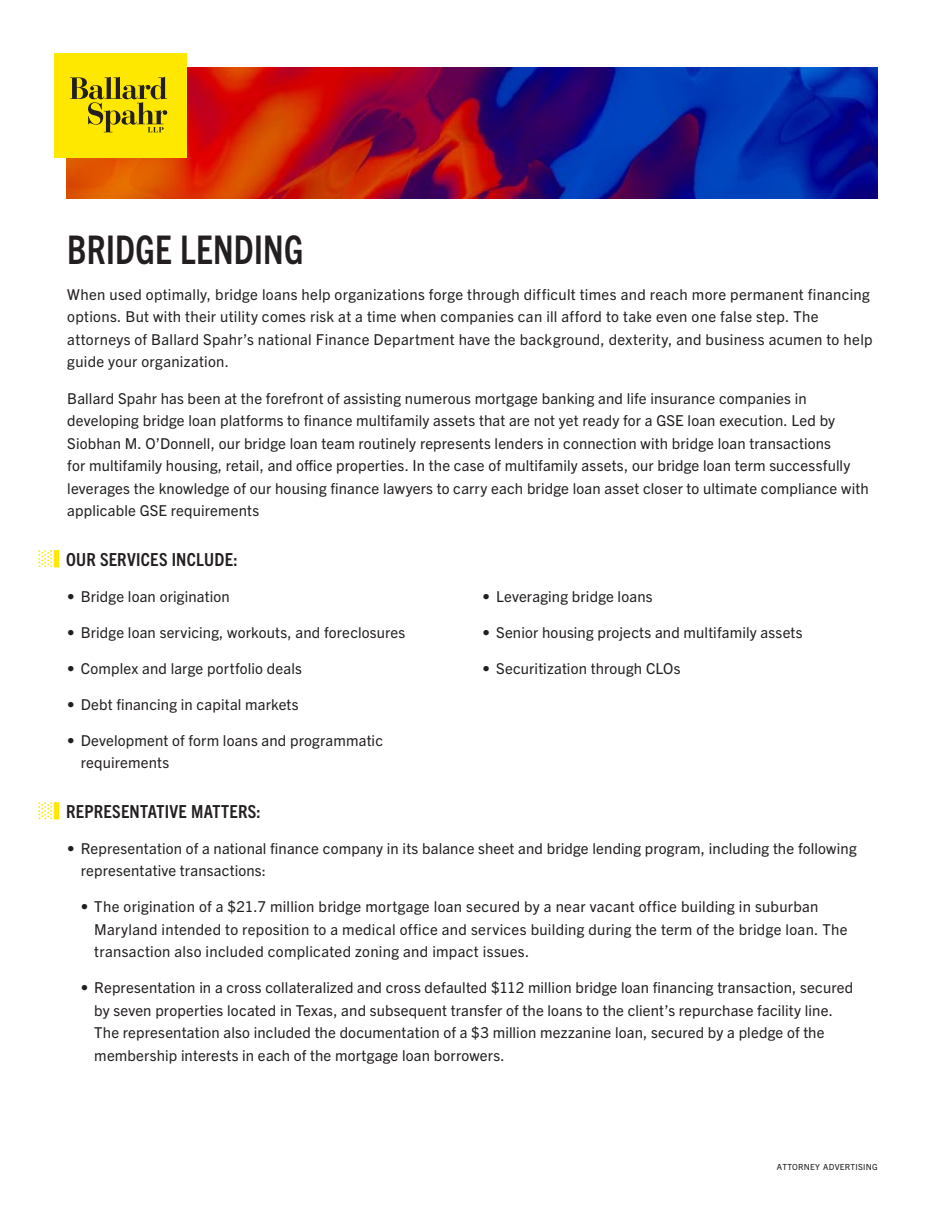
<style>
.page{position:relative;width:945px;height:1215px;background:#fff}
.page>*{position:absolute;margin:0;border:0;box-sizing:border-box;transform-origin:0 0}
.t1{font:54px "Ballard Dot Graphic";color:#ffe800}
.t2{font:700 condensed 39.6px "Trade Gothic Next LT Pro";letter-spacing:.01em;color:#231f20;scale:.91 1}
.t3{font:700 condensed 18px "Trade Gothic Next LT Pro";letter-spacing:.015em;color:#231f20}
.BODY_COPY{font:15px/22.5px "Trade Gothic Next LT Pro";letter-spacing:.015em;color:#231f20}
.t4{font:8.4px "Trade Gothic Next LT Pro";letter-spacing:.03em;color:#231f20}
</style>
<div class="page">
<img style="left:66px;top:67px;width:811px;height:131px">
<div style="left:54px;top:53px;width:133px;height:104px;background:#ffe800"></div>
<svg style="left:70px;top:76px;width:97px;height:56px"></svg>
<p class="t2" style="left:67px;top:222px;width:261px">BRIDGE LENDING</p>
<p class="BODY_COPY" style="left:67px;top:282px;width:806px">When used optimally, bridge loans help organizations forge through difficult times and reach more permanent financing options. But with their utility comes risk at a time when companies can ill afford to take even one false step. The attorneys of Ballard Spahr’s national Finance Department have the background, dexterity, and business acumen to help guide your organization.</p>
<p class="BODY_COPY" style="left:67px;top:386px;width:803px">Ballard Spahr has been at the forefront of assisting numerous mortgage banking and life insurance companies in developing bridge loan platforms to finance multifamily assets that are not yet ready for a GSE loan execution. Led by Siobhan M. O’Donnell, our bridge loan team routinely represents lenders in connection with bridge loan transactions<br>for multifamily housing, retail, and office properties. In the case of multifamily assets, our bridge loan term successfully leverages the knowledge of our housing finance lawyers to carry each bridge loan asset closer to ultimate compliance with applicable GSE requirements</p>
<p class="t3" style="left:66px;top:547px;width:173px">OUR SERVICES INCLUDE:</p>
<p class="t1" style="left:36px;top:524px;width:28px">•</p>
<p class="BODY_COPY" style="left:67px;top:584px;width:164px">• Bridge loan origination</p>
<p class="BODY_COPY" style="left:67px;top:620px;width:339px">• Bridge loan servicing, workouts, and foreclosures</p>
<p class="BODY_COPY" style="left:67px;top:656px;width:236px">• Complex and large portfolio deals</p>
<p class="BODY_COPY" style="left:67px;top:692px;width:233px">• Debt financing in capital markets</p>
<p class="BODY_COPY" style="left:81px;top:728px;width:304px;text-indent:-14px">• Development of form loans and programmatic requirements</p>
<p class="BODY_COPY" style="left:482px;top:584px;width:171px">• Leveraging bridge loans</p>
<p class="BODY_COPY" style="left:482px;top:620px;width:321px">• Senior housing projects and multifamily assets</p>
<p class="BODY_COPY" style="left:482px;top:656px;width:199px">• Securitization through CLOs</p>
<p class="t1" style="left:36px;top:776px;width:28px">•</p>
<p class="t3" style="left:66px;top:799px;width:196px">REPRESENTATIVE MATTERS:</p>
<p class="BODY_COPY" style="left:81px;top:836px;width:777px;text-indent:-14px">• Representation of a national finance company in its balance sheet and bridge lending program, including the following representative transactions:</p>
<p class="BODY_COPY" style="left:94px;top:894px;width:755px;text-indent:-14px">• The origination of a $21.7 million bridge mortgage loan secured by a near vacant office building in suburban<br>Maryland intended to reposition to a medical office and services building during the term of the bridge loan. The transaction also included complicated zoning and impact issues.</p>
<p class="BODY_COPY" style="left:94px;top:975px;width:760px;text-indent:-14px">• Representation in a cross collateralized and cross defaulted $112 million bridge loan financing transaction, secured by seven properties located in Texas, and subsequent transfer of the loans to the client’s repurchase facility line.<br>The representation also included the documentation of a $3 million mezzanine loan, secured by a pledge of the membership interests in each of the mortgage loan borrowers.</p>
<p class="t4" style="left:777px;top:1161px;width:102px">ATTORNEY ADVERTISING</p>
</div>
